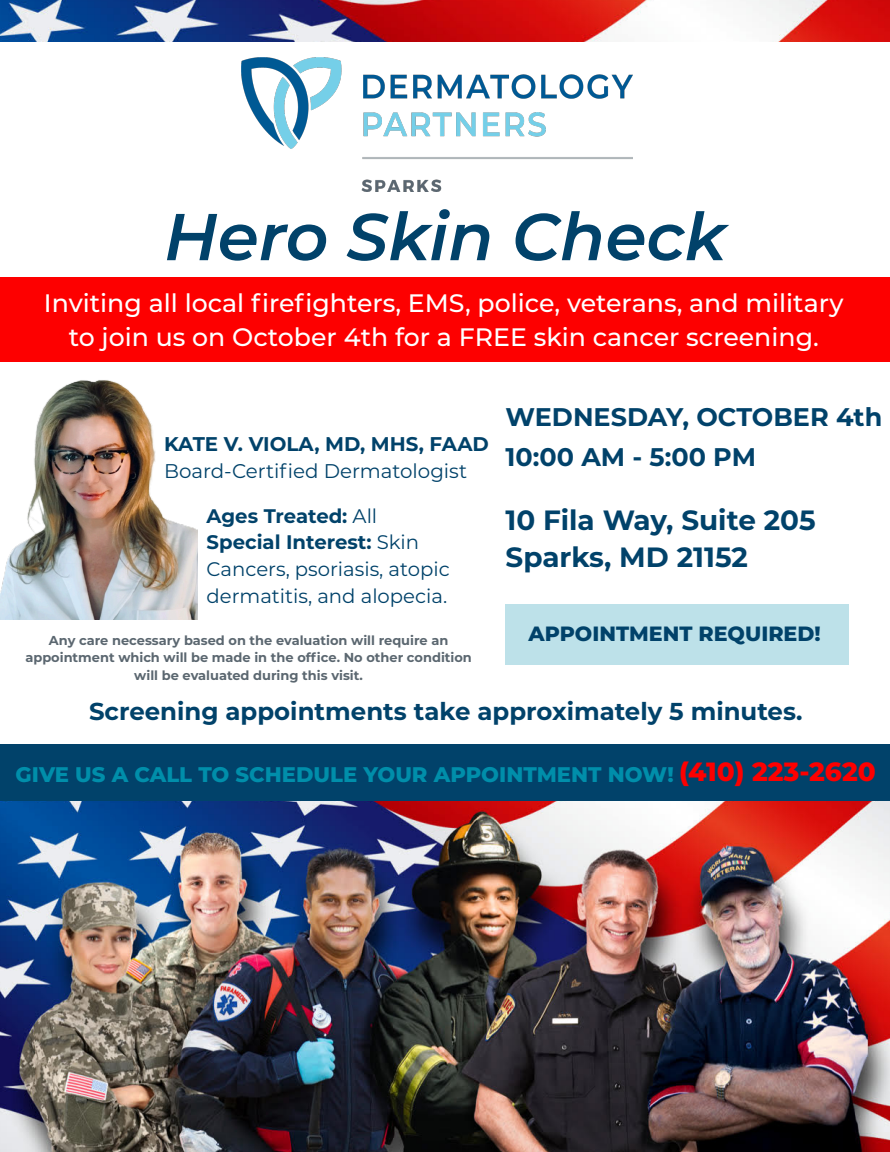
<style>
.page{position:relative;width:890px;height:1152px;background:#fff}
.page>*{position:absolute;margin:0;border:0;box-sizing:border-box;transform-origin:0 0}
.t1{font:italic 600 66px "Montserrat";color:#01426a}
.t2{font:700 28px/37.2px "Montserrat";color:#01426a}
.t3{font:700 25.6px/39.6px "Montserrat";color:#01426a}
.t4{font:500 25.2px/33.6px "Montserrat";color:#fff;text-align:center}
.t5{font:700 24.4px "Montserrat";color:#01426a}
.t6{font:800 21.2px "Montserrat";color:#008eaa}
.t7{font:800 20.8px "Montserrat";color:#01426a}
.t8{font:20px "Montserrat";color:#01426a}
.t9{font:700 20px "Montserrat";color:#01426a}
.t10{font:19.6px/26.8px "Montserrat";color:#01426a}
.t11{font:700 12.8px/17.2px "Montserrat";color:#5b6770;text-align:center}
.s1{font-weight:700}
.s2{font-size:26.4px;color:#fd0000}
</style>
<div class="page">
<div style="left:0;top:277px;width:890px;height:85px;background:#fd0000"></div>
<div style="left:0;top:745px;width:890px;height:63px;background:#01426a"></div>
<div style="left:506px;top:604px;width:343px;height:61px;background:#bde1e9"></div>
<img style="left:0;top:0;width:890px;height:41px">
<img style="left:0;top:801px;width:890px;height:351px">
<img style="left:1px;top:380px;width:197px;height:240px">
<img style="left:242px;top:57px;width:391px;height:134px">
<h1 class="t1" style="left:164px;top:190px;width:563px">Hero Skin Check</h1>
<h3 class="t4" style="left:44px;top:285px;width:801px">Inviting all local firefighters, EMS, police, veterans, and military to join us on October 4th for a FREE skin cancer screening.</h3>
<h3 class="t9" style="left:164px;top:429px;width:326px">KATE V. VIOLA, MD, MHS, FAAD</h3>
<h3 class="t8" style="left:164px;top:457px;width:304px">Board-Certified Dermatologist</h3>
<h3 class="t10" style="left:207px;top:502px;width:245px"><span class="s1">Ages Treated:</span> All<br><span class="s1">Special Interest:</span> Skin<br>Cancers, psoriasis, atopic dermatitis, and alopecia.</h3>
<p class="t11" style="left:25px;top:631px;width:448px">Any care necessary based on the evaluation will require an appointment which will be made in the office. No other condition will be evaluated during this visit.</p>
<h3 class="t3" style="left:506px;top:396px;width:378px">WEDNESDAY, OCTOBER 4th<br>10:00 AM - 5:00 PM</h3>
<h2 class="t2" style="left:506px;top:500px;width:312px">10 Fila Way, Suite 205<br>Sparks, MD 21152</h2>
<h3 class="t7" style="left:528px;top:619px;width:294px">APPOINTMENT REQUIRED!</h3>
<h3 class="t5" style="left:89px;top:694px;width:715px">Screening appointments take approximately 5 minutes.</h3>
<h3 class="t6" style="left:16px;top:759px;width:862px">GIVE US A CALL TO SCHEDULE YOUR APPOINTMENT NOW! <span class="s2">(410) 223-2620</span></h3>
</div>
